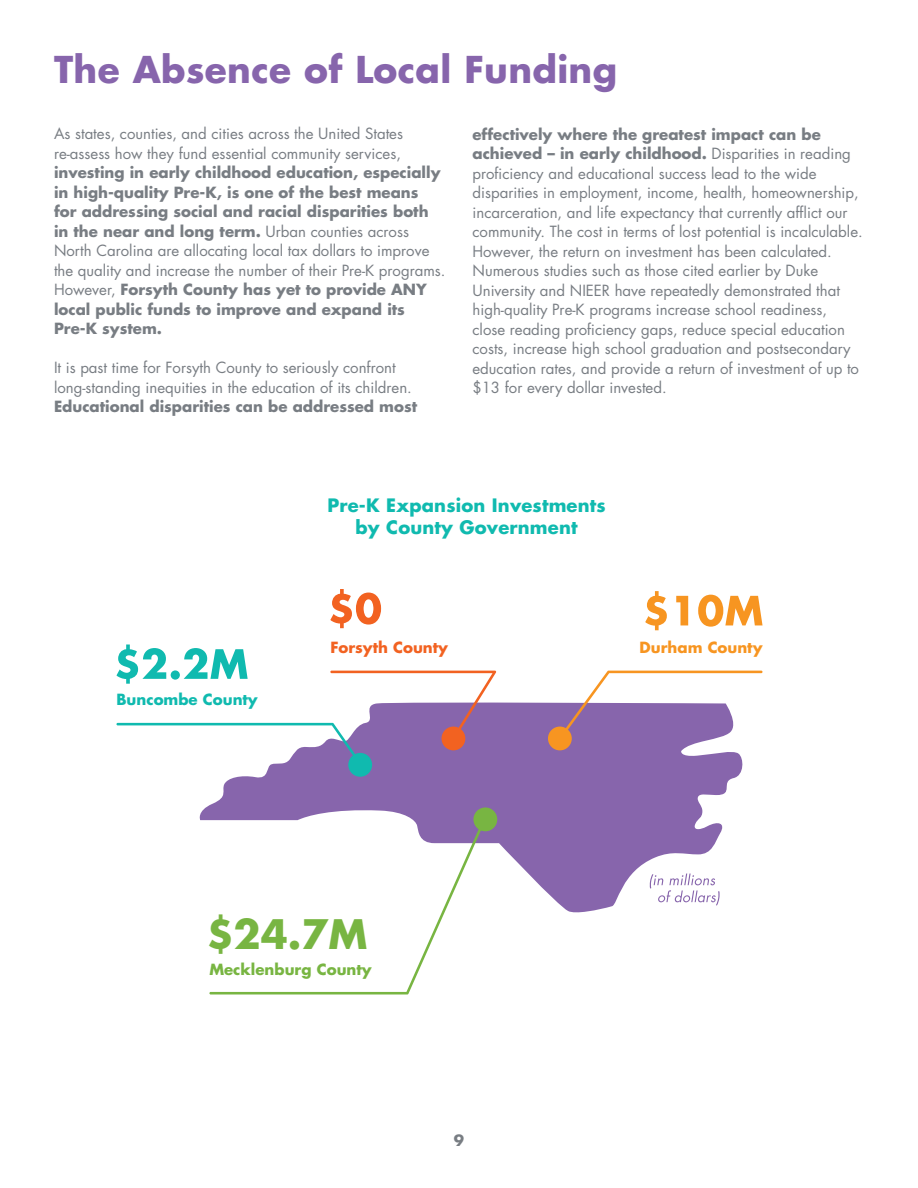
<style>
.page{position:relative;width:918px;height:1188px;background:#fff}
.page>*{position:absolute;margin:0;border:0;box-sizing:border-box;transform-origin:0 0}
.t1{font:700 39.6px "Futura";color:#78b542}
.t2{font:700 36px "Futura";letter-spacing:.01em;color:#8765ac}
.t3{font:700 18px/21.6px "Futura";letter-spacing:.01em;color:#10baaf;text-align:center}
.t4{font:15px/19.5px "Futura";color:#787d83}
.t5{font:700 15px/19.5px "Futura";color:#787d83}
.t6{font:700 15px "Futura";color:#78b542}
.t7{font:700 15px "Futura";color:#10baaf}
.t8{font:700 15px "Futura";color:#f26221}
.t9{font:700 15px "Futura";color:#f79521}
.s1{font-weight:700}
.s2{font-weight:400}
</style>
<div class="page">
<svg style="left:199px;top:702px;width:544px;height:211px;fill:#8765ac"></svg>
<svg style="left:209px;top:825px;width:274px;height:169px"></svg>
<div style="left:473px;top:807px;width:24px;height:24px;background:#78b542;border-radius:50%"></div>
<svg style="left:645px;top:591px;width:22px;height:39px"></svg>
<svg style="left:676px;top:596px;width:12px;height:29px"></svg>
<svg style="left:698px;top:595px;width:65px;height:32px"></svg>
<svg style="left:558px;top:671px;width:205px;height:69px"></svg>
<div style="left:548px;top:727px;width:24px;height:23px;background:#f79521;border-radius:50%"></div>
<div style="left:348px;top:753px;width:24px;height:24px;background:#10baaf;border-radius:50%"></div>
<svg style="left:650px;top:874px;width:70px;height:32px"></svg>
<svg style="left:116px;top:645px;width:380px;height:125px"></svg>
<svg style="left:330px;top:589px;width:51px;height:39px"></svg>
<h2 class="t2" style="left:54px;top:44px;width:565px">The Absence of Local Funding</h2>
<p class="t4" style="left:472px;top:124px;width:392px"><span class="s1">effectively where the greatest impact can be achieved – in early childhood.</span> Disparities in reading proficiency and educational success lead to the wide disparities in employment, income, health, homeownership, incarceration, and life expectancy that currently afflict our community. The cost in terms of lost potential is incalculable.<br>However, the return on investment has been calculated.<br>Numerous studies such as those cited earlier by Duke University and NIEER have repeatedly demonstrated that high-quality Pre-K programs increase school readiness, close reading proficiency gaps, reduce special education costs, increase high school graduation and postsecondary education rates, and provide a return of investment of up to $13 for every dollar invested.</p>
<p class="t4" style="left:54px;top:124px;width:351px">As states, counties, and cities across the United States re-assess how they fund essential community services,</p>
<p class="t5" style="left:54px;top:162px;width:393px">investing in early childhood education, especially in high-quality Pre-K, is one of the best means<br>for addressing social and racial disparities both in the near and long term. <span class="s2">Urban counties across North Carolina are allocating local tax dollars to improve the quality and increase the number of their Pre-K programs.<br>However,</span> Forsyth County has yet to provide ANY local public funds to improve and expand its Pre-K system.</p>
<p class="t4" style="left:54px;top:358px;width:359px">It is past time for Forsyth County to seriously confront long-standing inequities in the education of its children.</p>
<p class="t5" style="left:54px;top:396px;width:365px">Educational disparities can be addressed most</p>
<p class="t3" style="left:327px;top:494px;width:280px">Pre-K Expansion Investments by County Government</p>
<p class="t7" style="left:116px;top:689px;width:143px">Buncombe County</p>
<p class="t8" style="left:330px;top:637px;width:119px">Forsyth County</p>
<p class="t9" style="left:640px;top:637px;width:124px">Durham County</p>
<h1 class="t1" style="left:206px;top:906px;width:162px">$24.7M</h1>
<p class="t6" style="left:209px;top:959px;width:164px">Mecklenburg County</p>
<p class="t5" style="left:454px;top:1130px;width:12px">9</p>
</div>
